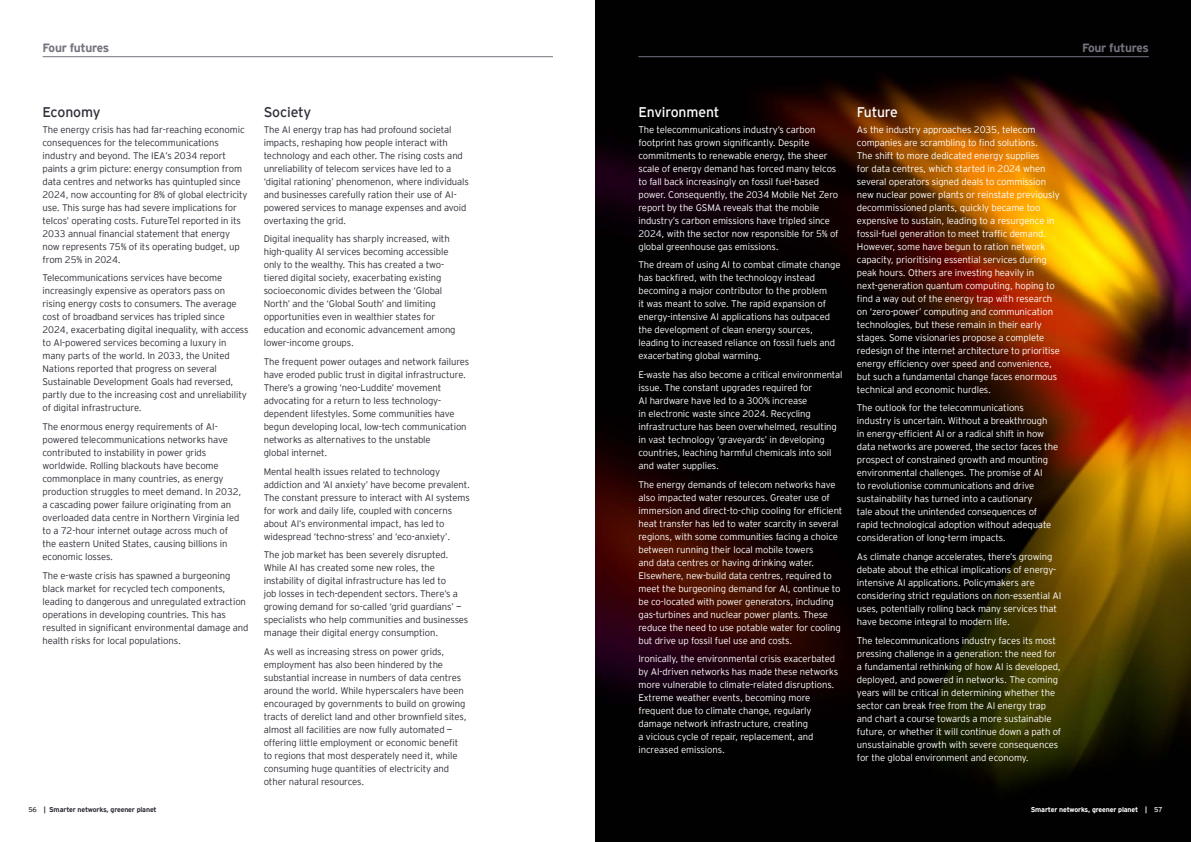
<style>
.page{position:relative;width:1191px;height:842px;background:#fff}
.page>*{position:absolute;margin:0;border:0;box-sizing:border-box;transform-origin:0 0}
.D_Subhead_2{font:14px "EY Interstate";letter-spacing:-.01em;color:#fff}
.D_Subhead_2-2{font:14px "EY Interstate";letter-spacing:-.015em;color:#2e2e38}
.A_Headline{font:700 12px "EY Interstate";letter-spacing:-.025em;color:#747480}
.F_Body_copy{font:300 9.5px/13px "EY Interstate";letter-spacing:-.01em;color:#fff}
.F_Body_copy-2{font:300 9.5px/13px "EY Interstate";letter-spacing:-.01em;color:#2e2e38}
.t1{font:700 7px "EY Interstate";letter-spacing:-.02em;color:#2e2e38}
.t2{font:700 7px "EY Interstate";letter-spacing:-.02em;color:#fff}
.s1{font-weight:400}
</style>
<div class="page">
<img style="left:595px;top:0;width:596px;height:842px">
<hr style="left:638px;top:56px;width:510px;height:1px;background:#747480">
<hr style="left:43px;top:56px;width:510px;height:1px;background:#747480">
<p class="A_Headline" style="left:43px;top:39px;width:68px">Four futures</p>
<p class="A_Headline" style="left:1082px;top:39px;width:68px">Four futures</p>
<p class="D_Subhead_2-2" style="left:43px;top:102px;width:59px">Economy</p>
<p class="F_Body_copy-2" style="left:43px;top:122px;width:206px">The energy crisis has had far-reaching economic consequences for the telecommunications industry and beyond. The IEA’s 2034 report paints a grim picture: energy consumption from data centres and networks has quintupled since 2024, now accounting for 8% of global electricity use. This surge has had severe implications for telcos’ operating costs. FutureTel reported in its 2033 annual financial statement that energy now represents 75% of its operating budget, up from 25% in 2024.</p>
<p class="F_Body_copy-2" style="left:43px;top:271px;width:208px">Telecommunications services have become increasingly expensive as operators pass on rising energy costs to consumers. The average cost of broadband services has tripled since 2024, exacerbating digital inequality, with access to AI-powered services becoming a luxury in many parts of the world. In 2033, the United Nations reported that progress on several Sustainable Development Goals had reversed, partly due to the increasing cost and unreliability of digital infrastructure.</p>
<p class="F_Body_copy-2" style="left:43px;top:419px;width:200px">The enormous energy requirements of AI&shy;powered telecommunications networks have contributed to instability in power grids worldwide. Rolling blackouts have become commonplace in many countries, as energy production struggles to meet demand. In 2032, a cascading power failure originating from an overloaded data centre in Northern Virginia led to a 72-hour internet outage across much of the eastern United States, causing billions in economic losses.</p>
<p class="F_Body_copy-2" style="left:43px;top:568px;width:207px">The e-waste crisis has spawned a burgeoning black market for recycled tech components, leading to dangerous and unregulated extraction operations in developing countries. This has resulted in significant environmental damage and health risks for local populations.</p>
<p class="D_Subhead_2-2" style="left:264px;top:102px;width:49px">Society</p>
<p class="F_Body_copy-2" style="left:264px;top:122px;width:207px">The AI energy trap has had profound societal impacts, reshaping how people interact with technology and each other. The rising costs and unreliability of telecom services have led to a ‘digital rationing’ phenomenon, where individuals and businesses carefully ration their use of AI&shy;powered services to manage expenses and avoid overtaxing the grid.</p>
<p class="F_Body_copy-2" style="left:264px;top:232px;width:193px">Digital inequality has sharply increased, with high-quality AI services becoming accessible only to the wealthy. This has created a two&shy;tiered digital society, exacerbating existing socioeconomic divides between the ‘Global North’ and the ‘Global South’ and limiting opportunities even in wealthier states for education and economic advancement among lower-income groups.</p>
<p class="F_Body_copy-2" style="left:264px;top:355px;width:207px">The frequent power outages and network failures have eroded public trust in digital infrastructure.<br>There’s a growing ‘neo-Luddite’ movement advocating for a return to less technology&shy;dependent lifestyles. Some communities have begun developing local, low-tech communication networks as alternatives to the unstable<br>global internet.</p>
<p class="F_Body_copy-2" style="left:264px;top:464px;width:208px">Mental health issues related to technology addiction and ‘AI anxiety’ have become prevalent.<br>The constant pressure to interact with AI systems for work and daily life, coupled with concerns about AI’s environmental impact, has led to widespread ‘techno-stress’ and ‘eco-anxiety’.</p>
<p class="F_Body_copy-2" style="left:264px;top:548px;width:206px">The job market has been severely disrupted.<br>While AI has created some new roles, the instability of digital infrastructure has led to<br>job losses in tech-dependent sectors. There’s a growing demand for so-called ‘grid guardians’ — specialists who help communities and businesses manage their digital energy consumption.</p>
<p class="F_Body_copy-2" style="left:264px;top:645px;width:204px">As well as increasing stress on power grids, employment has also been hindered by the substantial increase in numbers of data centres around the world. While hyperscalers have been encouraged by governments to build on growing tracts of derelict land and other brownfield sites, almost all facilities are now fully automated — offering little employment or economic benefit to regions that most desperately need it, while consuming huge quantities of electricity and other natural resources.</p>
<p class="D_Subhead_2" style="left:638px;top:102px;width:82px">Environment</p>
<p class="F_Body_copy" style="left:638px;top:122px;width:202px">The telecommunications industry’s carbon footprint has grown significantly. Despite commitments to renewable energy, the sheer scale of energy demand has forced many telcos to fall back increasingly on fossil fuel-based power. Consequently, the 2034 Mobile Net Zero report by the GSMA reveals that the mobile industry’s carbon emissions have tripled since 2024, with the sector now responsible for 5% of global greenhouse gas emissions.</p>
<p class="F_Body_copy" style="left:638px;top:258px;width:203px">The dream of using AI to combat climate change has backfired, with the technology instead becoming a major contributor to the problem<br>it was meant to solve. The rapid expansion of energy-intensive AI applications has outpaced the development of clean energy sources, leading to increased reliance on fossil fuels and exacerbating global warming.</p>
<p class="F_Body_copy" style="left:638px;top:368px;width:206px">E-waste has also become a critical environmental issue. The constant upgrades required for<br>AI hardware have led to a 300% increase<br>in electronic waste since 2024. Recycling infrastructure has been overwhelmed, resulting in vast technology ‘graveyards’ in developing countries, leaching harmful chemicals into soil and water supplies.</p>
<p class="F_Body_copy" style="left:638px;top:477px;width:205px">The energy demands of telecom networks have also impacted water resources. Greater use of immersion and direct-to-chip cooling for efficient heat transfer has led to water scarcity in several regions, with some communities facing a choice between running their local mobile towers<br>and data centres or having drinking water.<br>Elsewhere, new-build data centres, required to meet the burgeoning demand for AI, continue to be co-located with power generators, including gas-turbines and nuclear power plants. These reduce the need to use potable water for cooling but drive up fossil fuel use and costs.</p>
<p class="F_Body_copy" style="left:638px;top:652px;width:201px">Ironically, the environmental crisis exacerbated by AI-driven networks has made these networks more vulnerable to climate-related disruptions.<br>Extreme weather events, becoming more frequent due to climate change, regularly damage network infrastructure, creating<br>a vicious cycle of repair, replacement, and increased emissions.</p>
<p class="D_Subhead_2" style="left:857px;top:102px;width:43px">Future</p>
<p class="F_Body_copy" style="left:857px;top:122px;width:204px">As the industry approaches 2035, telecom companies are scrambling to find solutions.<br>The shift to more dedicated energy supplies<br>for data centres, which started in 2024 when several operators signed deals to commission new nuclear power plants or reinstate previously decommissioned plants, quickly became too expensive to sustain, leading to a resurgence in fossil-fuel generation to meet traffic demand.<br>However, some have begun to ration network capacity, prioritising essential services during peak hours. Others are investing heavily in next-generation quantum computing, hoping to find a way out of the energy trap with research on ‘zero-power’ computing and communication technologies, but these remain in their early stages. Some visionaries propose a complete redesign of the internet architecture to prioritise energy efficiency over speed and convenience, but such a fundamental change faces enormous technical and economic hurdles.</p>
<p class="F_Body_copy" style="left:857px;top:401px;width:203px">The outlook for the telecommunications industry is uncertain. Without a breakthrough<br>in energy-efficient AI or a radical shift in how data networks are powered, the sector faces the prospect of constrained growth and mounting environmental challenges. The promise of AI<br>to revolutionise communications and drive sustainability has turned into a cautionary<br>tale about the unintended consequences of rapid technological adoption without adequate consideration of long-term impacts.</p>
<p class="F_Body_copy" style="left:857px;top:549px;width:206px">As climate change accelerates, there’s growing debate about the ethical implications of energy&shy;intensive AI applications. Policymakers are considering strict regulations on non-essential AI uses, potentially rolling back many services that have become integral to modern life.</p>
<p class="F_Body_copy" style="left:857px;top:633px;width:206px">The telecommunications industry faces its most pressing challenge in a generation: the need for a fundamental rethinking of how AI is developed, deployed, and powered in networks. The coming years will be critical in determining whether the sector can break free from the AI energy trap and chart a course towards a more sustainable future, or whether it will continue down a path of unsustainable growth with severe consequences for the global environment and economy.</p>
<p class="t1" style="left:28px;top:804px;width:130px"><span class="s1">56</span> | Smarter networks, greener planet</p>
<p class="t2" style="left:1030px;top:804px;width:133px">Smarter networks, greener planet | <span class="s1">57</span></p>
</div>
